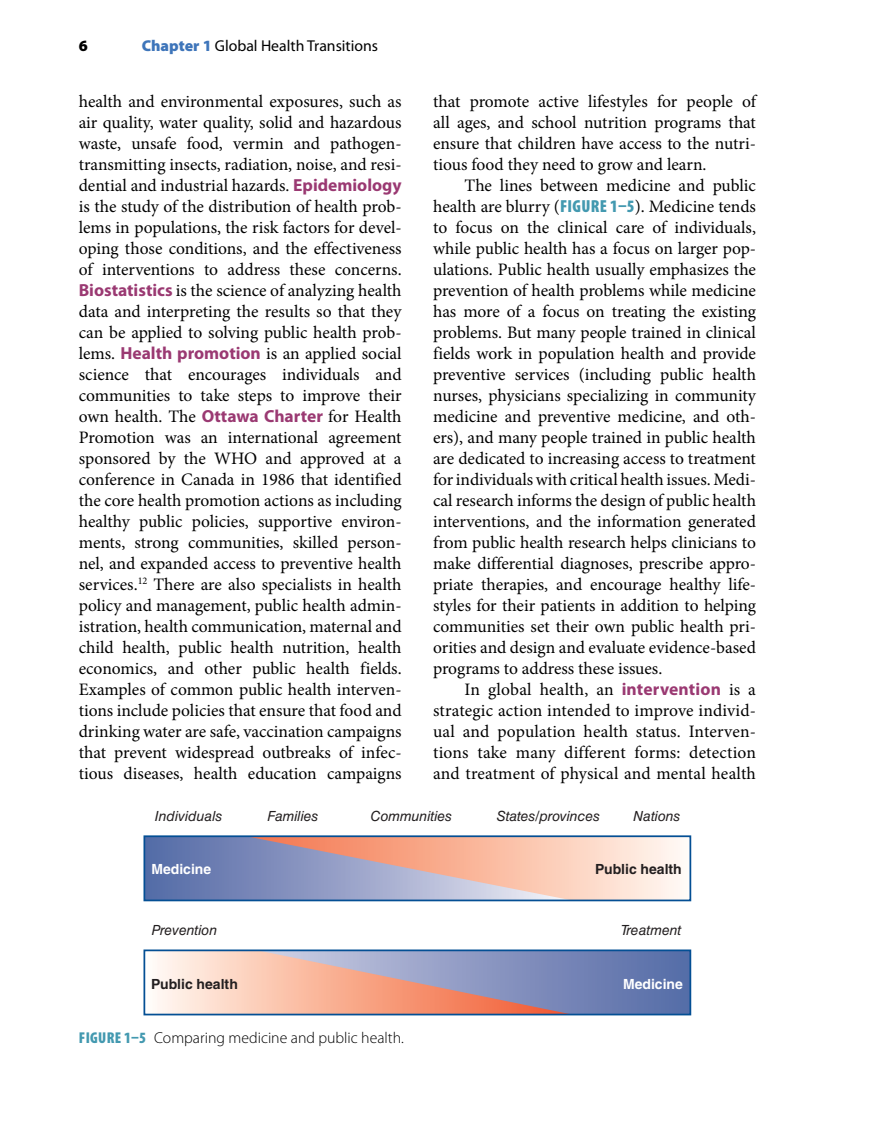
<style>
.page{position:relative;width:882px;height:1134px;background:#fff}
.page>*{position:absolute;margin:0;border:0;box-sizing:border-box;transform-origin:0 0}
.t1{font:17.5px/21px "Minion Pro";color:#000;text-align:justify}
.t2{font:300 15.75px "Myriad Pro";color:#000}
.t3{font:15.75px "Myriad Pro";color:#000}
.t4{font:900 15.75px "Myriad Pro";color:#000}
.t5{font:italic 14px "Helvetica LT Std";color:#231f20}
.t6{font:700 14px "Helvetica LT Std";color:#231f20}
.t7{font:700 14px "Helvetica LT Std";color:#fff}
.s1{font-weight:900;color:#3e75ba}
.s2{font-family:"Myriad Pro";font-weight:700;color:#9a3972}
.s3{font-family:"Myriad Pro";font-weight:900;font-stretch:condensed;color:#4399b0}
.s4{font-weight:900;font-stretch:condensed;color:#4399b0}
</style>
<div class="page">
<svg style="left:144px;top:835px;width:547px;height:180px"></svg>
<p class="t4" style="left:79px;top:35px;width:11px">6</p>
<p class="t3" style="left:142px;top:36px;width:238px"><span class="s1">Chapter 1</span> Global Health Transitions</p>
<p class="t1" style="left:79px;top:91px;width:324px">health and environmental exposures, such as air quality, water quality, solid and hazardous waste, unsafe food, vermin and pathogen&shy;transmitting insects, radiation, noise, and resi&shy;dential and industrial hazards. <span class="s2">Epidemiology </span>is the study of the distribution of health prob&shy;lems in populations, the risk factors for devel&shy;oping those conditions, and the effectiveness of interventions to address these concerns.<br><span class="s2">Biostatistics</span> is the science of analyzing health data and interpreting the results so that they can be applied to solving public health prob&shy;lems. <span class="s2">Health promotion</span> is an applied social science that encourages individuals and communities to take steps to improve their own health. The <span class="s2">Ottawa Charter</span> for Health Promotion was an international agreement sponsored by the WHO and approved at a conference in Canada in 1986 that identified the core health promotion actions as including healthy public policies, supportive environ&shy;ments, strong communities, skilled person&shy;nel, and expanded access to preventive health services.<sup>12</sup> There are also specialists in health policy and management, public health admin&shy;istration, health communication, maternal and child health, public health nutrition, health economics, and other public health fields.<br>Examples of common public health interven&shy;tions include policies that ensure that food and drinking water are safe, vaccination campaigns that prevent widespread outbreaks of infec&shy;tious diseases, health education campaigns</p>
<p class="t1" style="left:433px;top:91px;width:324px">that promote active lifestyles for people of</p>
<p class="t1" style="left:433px;top:112px;width:324px">all ages, and school nutrition programs that</p>
<p class="t1" style="left:433px;top:133px;width:324px">ensure that children have access to the nutri-</p>
<p class="t1" style="left:433px;top:154px;width:275px">tious food they need to grow and learn.</p>
<p class="t1" style="left:465px;top:175px;width:293px">The lines between medicine and public</p>
<p class="t1" style="left:433px;top:196px;width:324px">health are blurry (<span class="s3">FIGURE 1–5</span>). Medicine tends</p>
<p class="t1" style="left:433px;top:217px;width:324px">to focus on the clinical care of individuals,</p>
<p class="t1" style="left:433px;top:238px;width:324px">while public health has a focus on larger pop-</p>
<p class="t1" style="left:433px;top:259px;width:324px">ulations. Public health usually emphasizes the</p>
<p class="t1" style="left:433px;top:280px;width:324px">prevention of health problems while medicine</p>
<p class="t1" style="left:433px;top:301px;width:324px">has more of a focus on treating the existing</p>
<p class="t1" style="left:433px;top:322px;width:324px">problems. But many people trained in clinical</p>
<p class="t1" style="left:433px;top:343px;width:324px">fields work in population health and provide</p>
<p class="t1" style="left:433px;top:364px;width:324px">preventive services (including public health</p>
<p class="t1" style="left:433px;top:385px;width:324px">nurses, physicians specializing in community</p>
<p class="t1" style="left:433px;top:406px;width:324px">medicine and preventive medicine, and oth-</p>
<p class="t1" style="left:433px;top:427px;width:324px">ers), and many people trained in public health</p>
<p class="t1" style="left:433px;top:448px;width:324px">are dedicated to increasing access to treatment</p>
<p class="t1" style="left:433px;top:469px;width:324px">for individuals with critical health issues. Medi-</p>
<p class="t1" style="left:433px;top:490px;width:324px">cal research informs the design of public health</p>
<p class="t1" style="left:433px;top:511px;width:324px">interventions, and the information generated</p>
<p class="t1" style="left:433px;top:532px;width:324px">from public health research helps clinicians to</p>
<p class="t1" style="left:433px;top:553px;width:324px">make differential diagnoses, prescribe appro-</p>
<p class="t1" style="left:433px;top:574px;width:324px">priate therapies, and encourage healthy life-</p>
<p class="t1" style="left:433px;top:595px;width:324px">styles for their patients in addition to helping</p>
<p class="t1" style="left:433px;top:616px;width:324px">communities set their own public health pri-</p>
<p class="t1" style="left:433px;top:637px;width:324px">orities and design and evaluate evidence-based</p>
<p class="t1" style="left:433px;top:658px;width:231px">programs to address these issues.</p>
<p class="t1" style="left:465px;top:679px;width:293px">In global health, an <span class="s2">intervention</span> is a</p>
<p class="t1" style="left:433px;top:700px;width:324px">strategic action intended to improve individ-</p>
<p class="t1" style="left:433px;top:721px;width:324px">ual and population health status. Interven-</p>
<p class="t1" style="left:433px;top:742px;width:324px">tions take many different forms: detection</p>
<p class="t1" style="left:433px;top:763px;width:324px">and treatment of physical and mental health</p>
<p class="t5" style="left:155px;top:808px;width:69px">Individuals</p>
<p class="t5" style="left:267px;top:808px;width:53px">Families</p>
<p class="t5" style="left:371px;top:808px;width:83px">Communities</p>
<p class="t5" style="left:496px;top:808px;width:105px">States/provinces</p>
<p class="t5" style="left:633px;top:808px;width:49px">Nations</p>
<p class="t7" style="left:151px;top:861px;width:61px">Medicine</p>
<p class="t6" style="left:595px;top:861px;width:88px">Public health</p>
<p class="t5" style="left:151px;top:922px;width:67px">Prevention</p>
<p class="t5" style="left:621px;top:922px;width:62px">Treatment</p>
<p class="t6" style="left:151px;top:975px;width:88px">Public health</p>
<p class="t2" style="left:79px;top:1028px;width:327px"><span class="s4">FIGURE 1–5</span> Comparing medicine and public health.</p>
<p class="t7" style="left:623px;top:975px;width:61px">Medicine</p>
</div>
